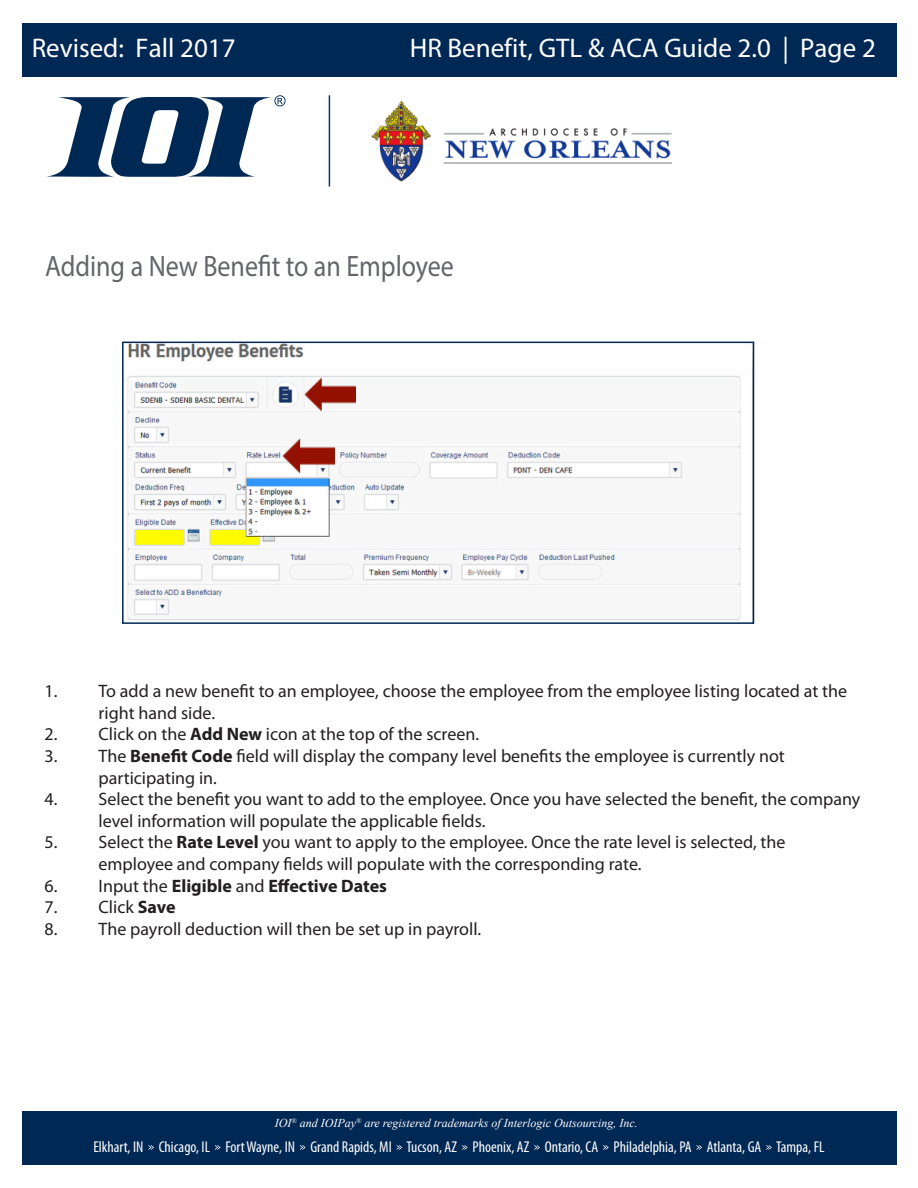
<style>
.page{position:relative;width:918px;height:1188px;background:#fff}
.page>*{position:absolute;margin:0;border:0;box-sizing:border-box;transform-origin:0 0}
.t1{font:29.55px "Myriad Pro";color:#63656a;scale:.88 1}
.t2{font:27px "Myriad Pro";color:#fff}
.t3{font:18px/21.6px "Myriad Pro";color:#231f20}
.t4{font:700 18px "Myriad Pro";color:#231f20}
.t5{font:condensed 15.75px "Myriad Pro";color:#fff}
.t6{font:italic 12px "Times New Roman";color:#fff}
.s1{font-weight:700}
.s2{font-weight:400}
.s3{font-style:inherit}
</style>
<div class="page">
<div style="left:22px;top:1111px;width:874px;height:54px;background:#002855"></div>
<div style="left:22px;top:23px;width:874px;height:54px;background:#002855"></div>
<svg style="left:148px;top:1145px;width:6px;height:5px"></svg>
<svg style="left:215px;top:1145px;width:5px;height:5px"></svg>
<svg style="left:300px;top:1145px;width:5px;height:5px"></svg>
<svg style="left:397px;top:1145px;width:5px;height:5px"></svg>
<svg style="left:462px;top:1145px;width:6px;height:5px"></svg>
<svg style="left:534px;top:1145px;width:6px;height:5px"></svg>
<svg style="left:603px;top:1145px;width:6px;height:5px"></svg>
<svg style="left:697px;top:1145px;width:5px;height:5px"></svg>
<svg style="left:766px;top:1145px;width:6px;height:5px"></svg>
<svg style="left:46px;top:95px;width:240px;height:82px"></svg>
<hr style="left:329px;top:95px;width:1px;height:92px;background:#013c71">
<img style="left:127px;top:345px;width:614px;height:275px">
<div style="left:122px;top:342px;width:632px;height:282px;border:2px solid #002855"></div>
<img style="left:304px;top:377px;width:52px;height:35px">
<img style="left:283px;top:439px;width:51px;height:35px">
<img style="left:372px;top:101px;width:300px;height:80px">
<p class="t2" style="left:32px;top:32px;width:205px">Revised: Fall 2017</p>
<p class="t2" style="left:410px;top:32px;width:468px">HR Benefit, GTL &amp; ACA Guide 2.0 | Page 2</p>
<p class="t1" style="left:45px;top:248px;width:466px">Adding a New Benefit to an Employee</p>
<p class="t3" style="left:99px;top:680px;width:750px;text-indent:-54px">1. To add a new benefit to an employee, choose the employee from the employee listing located at the right hand side.</p>
<p class="t3" style="left:45px;top:723px;width:436px">2. Click on the <span class="s1">Add New</span> icon at the top of the screen.</p>
<p class="t3" style="left:99px;top:745px;width:688px;text-indent:-54px">3. The <span class="s1">Benefit Code</span> field will display the company level benefits the employee is currently not participating in.</p>
<p class="t3" style="left:99px;top:788px;width:763px;text-indent:-54px">4. Select the benefit you want to add to the employee. Once you have selected the benefit, the company level information will populate the applicable fields.</p>
<p class="t3" style="left:99px;top:831px;width:688px;text-indent:-54px">5. Select the <span class="s1">Rate Level</span> you want to apply to the employee. Once the rate level is selected, the employee and company fields will populate with the corresponding rate.</p>
<p class="t4" style="left:45px;top:874px;width:344px"><span class="s2">6. Input the</span> Eligible <span class="s2">and</span> Effective Dates</p>
<p class="t3" style="left:45px;top:896px;width:133px">7. Click <span class="s1">Save</span></p>
<p class="t3" style="left:45px;top:918px;width:438px">8. The payroll deduction will then be set up in payroll.</p>
<p class="t6" style="left:275px;top:1114px;width:365px"><span class="s3">IOI</span><sup>®</sup> and IOIPay<sup>®</sup> are registered trademarks of Interlogic Outsourcing, Inc.</p>
<p class="t5" style="left:94px;top:1137px;width:732px">Elkhart, IN Chicago, IL Fort Wayne, IN Grand Rapids, MI Tucson, AZ Phoenix, AZ Ontario, CA Philadelphia, PA Atlanta, GA Tampa, FL</p>
</div>
